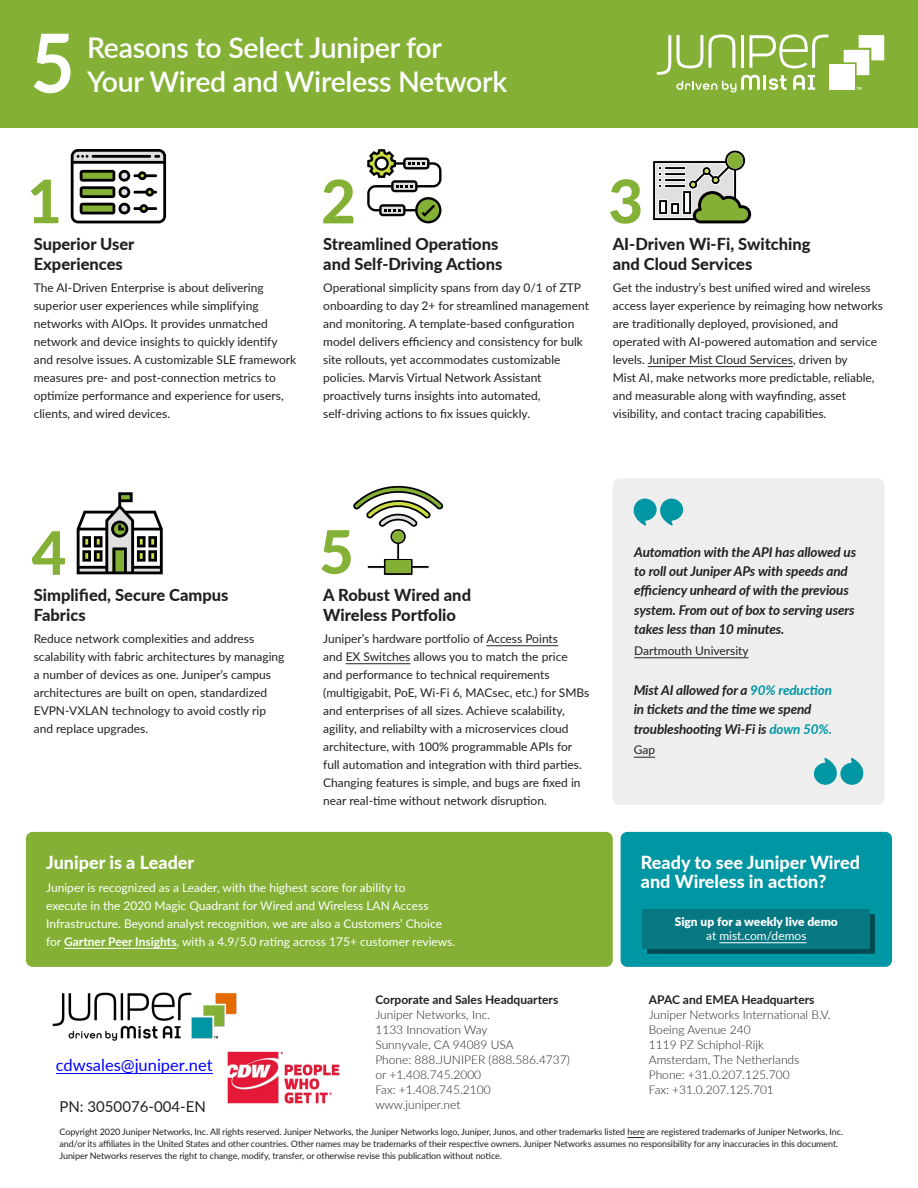
<style>
.page{position:relative;width:918px;height:1188px;background:#fff}
.page>*{position:absolute;margin:0;border:0;box-sizing:border-box;transform-origin:0 0}
.t1{font:800 60px "Lato";color:#84b135}
.t2{font:600 28.5px/34.2px "Lato";letter-spacing:-.01em;color:#fff}
.t3{font:800 18px/19.5px "Lato";color:#fff}
.t4{font:800 16.5px/19.5px "Lato";color:#212121}
.t5{font:16.5px "Lato";color:#00f}
.t6{font:15px "Lato";color:#212121}
.t7{font:italic 700 13.5px/19.5px "Lato";letter-spacing:-.01em;color:#212121}
.t8{font:12px/18px "Lato";color:#212121}
.t9{font:300 12px/15px "Lato";color:#212121}
.t10{font:12px/18px "Lato";color:#fff}
.t11{font:700 12px "Lato";color:#212121}
.t12{font:900 12px "Lato";color:#fff}
.t13{font:9px/12px "Lato";letter-spacing:-.01em;color:#212121}
.s1{font-weight:700}
.s2{color:#0096a3}
</style>
<div class="page">
<div style="left:0;top:0;width:918px;height:127px;background:#84b135"></div>
<svg style="left:34px;top:34px;width:37px;height:59px"></svg>
<svg style="left:844px;top:35px;width:40px;height:40px"></svg>
<div style="left:829px;top:64px;width:25px;height:26px;background:#fff"></div>
<svg style="left:657px;top:34px;width:171px;height:59px"></svg>
<img style="left:52px;top:992px;width:185px;height:49px">
<hr style="left:486px;top:645px;width:72px;height:1px;background:#212121">
<hr style="left:346px;top:663px;width:64px;height:1px;background:#212121">
<div style="left:26px;top:832px;width:587px;height:135px;background:#84b135;border-radius:7px"></div>
<hr style="left:64px;top:948px;width:113px;height:1px;background:#fff">
<div style="left:613px;top:478px;width:271px;height:327px;background:#eee;border-radius:7px"></div>
<svg style="left:634px;top:757px;width:21px;height:1px"></svg>
<svg style="left:633px;top:498px;width:50px;height:28px"></svg>
<svg style="left:814px;top:758px;width:50px;height:27px"></svg>
<hr style="left:634px;top:657px;width:115px;height:1px;background:#212121">
<svg style="left:628px;top:1137px;width:17px;height:1px"></svg>
<svg style="left:367px;top:149px;width:74px;height:74px"></svg>
<svg style="left:71px;top:149px;width:95px;height:74px"></svg>
<svg style="left:77px;top:492px;width:86px;height:82px"></svg>
<svg style="left:367px;top:543px;width:63px;height:33px"></svg>
<div style="left:386px;top:561px;width:25px;height:12px;background:#84b135"></div>
<svg style="left:353px;top:486px;width:91px;height:41px"></svg>
<div style="left:390px;top:529px;width:16px;height:15px;border:2px solid #000;border-radius:50%"></div>
<svg style="left:652px;top:150px;width:100px;height:73px"></svg>
<div style="left:392px;top:531px;width:12px;height:11px;background:#84b135;border-radius:50%"></div>
<div style="left:621px;top:832px;width:271px;height:135px;background:#0096a3;border-radius:7px"></div>
<div style="left:647px;top:914px;width:228px;height:40px;background:#004b51"></div>
<div style="left:643px;top:910px;width:227px;height:39px;background:#077781"></div>
<hr style="left:719px;top:942px;width:88px;height:1px;background:#fff">
<hr style="left:648px;top:366px;width:145px;height:1px;background:#212121">
<img style="left:216px;top:1040px;width:124px;height:64px">
<hr style="left:56px;top:1073px;width:157px;height:1px;background:#00f">
<h2 class="t2" style="left:87px;top:30px;width:422px">Reasons to Select Juniper for<br>Your Wired and Wireless Network</h2>
<h1 class="t1" style="left:27px;top:164px;width:36px">1</h1>
<h1 class="t1" style="left:321px;top:164px;width:36px">2</h1>
<h1 class="t1" style="left:608px;top:164px;width:36px">3</h1>
<h3 class="t4" style="left:34px;top:234px;width:102px">Superior User<br>Experiences</h3>
<p class="t8" style="left:34px;top:278px;width:264px">The AI-Driven Enterprise is about delivering superior user experiences while simplifying networks with AIOps. It provides unmatched network and device insights to quickly identify and resolve issues. A customizable SLE framework measures pre- and post-connection metrics to optimize performance and experience for users, clients, and wired devices.</p>
<h3 class="t4" style="left:323px;top:234px;width:181px">Streamlined Operations and Self-Driving Actions</h3>
<p class="t8" style="left:323px;top:278px;width:267px">Operational simplicity spans from day 0/1 of ZTP onboarding to day 2+ for streamlined management and monitoring. A template-based configuration model delivers efficiency and consistency for bulk site rollouts, yet accommodates customizable policies. Marvis Virtual Network Assistant proactively turns insights into automated, self-driving actions to fix issues quickly.</p>
<h3 class="t4" style="left:613px;top:234px;width:199px">AI-Driven Wi-Fi, Switching and Cloud Services</h3>
<p class="t8" style="left:613px;top:278px;width:272px">Get the industry’s best unified wired and wireless access layer experience by reimaging how networks are traditionally deployed, provisioned, and operated with AI-powered automation and service levels. Juniper Mist Cloud Services, driven by<br>Mist AI, make networks more predictable, reliable, and measurable along with wayfinding, asset visibility, and contact tracing capabilities.</p>
<h1 class="t1" style="left:32px;top:516px;width:36px">4</h1>
<h1 class="t1" style="left:319px;top:514px;width:36px">5</h1>
<h3 class="t4" style="left:34px;top:585px;width:196px">Simplified, Secure Campus<br>Fabrics</h3>
<p class="t8" style="left:34px;top:629px;width:252px">Reduce network complexities and address scalability with fabric architectures by managing a number of devices as one. Juniper’s campus architectures are built on open, standardized EVPN-VXLAN technology to avoid costly rip and replace upgrades.</p>
<h3 class="t4" style="left:323px;top:585px;width:149px">A Robust Wired and<br>Wireless Portfolio</h3>
<p class="t8" style="left:323px;top:629px;width:268px">Juniper’s hardware portfolio of Access Points<br>and EX Switches allows you to match the price and performance to technical requirements (multigigabit, PoE, Wi-Fi 6, MACsec, etc.) for SMBs and enterprises of all sizes. Achieve scalability, agility, and reliabilty with a microservices cloud architecture, with 100% programmable APIs for full automation and integration with third parties.<br>Changing features is simple, and bugs are fixed in near real-time without network disruption.</p>
<h3 class="t3" style="left:46px;top:852px;width:150px">Juniper is a Leader</h3>
<p class="t10" style="left:46px;top:878px;width:411px">Juniper is recognized as a Leader, with the highest score for ability to<br>execute in the 2020 Magic Quadrant for Wired and Wireless LAN Access Infrastructure. Beyond analyst recognition, we are also a Customers’ Choice for <span class="s1">Gartner Peer Insights</span>, with a 4.9/5.0 rating across 175+ customer reviews.</p>
<h3 class="t5" style="left:56px;top:1055px;width:158px">cdwsales@juniper.net</h3>
<p class="t6" style="left:60px;top:1097px;width:148px">PN: 3050076-004-EN</p>
<p class="t11" style="left:375px;top:992px;width:184px">Corporate and Sales Headquarters</p>
<p class="t9" style="left:375px;top:1007px;width:196px">Juniper Networks, Inc.<br>1133 Innovation Way<br>Sunnyvale, CA 94089 USA<br>Phone: 888.JUNIPER (888.586.4737) or +1.408.745.2000<br>Fax: +1.408.745.2100 www.juniper.net</p>
<p class="t7" style="left:634px;top:542px;width:223px">Automation with the API has allowed us to roll out Juniper APs with speeds and efficiency unheard of with the previous system. From out of box to serving users takes less than 10 minutes.</p>
<p class="t8" style="left:634px;top:641px;width:116px">Dartmouth University</p>
<p class="t7" style="left:634px;top:680px;width:200px">Mist AI allowed for a <span class="s2">90% reduction </span>in tickets and the time we spend troubleshooting Wi-Fi is <span class="s2">down 50%.</span></p>
<p class="t8" style="left:634px;top:741px;width:23px">Gap</p>
<h3 class="t3" style="left:641px;top:852px;width:221px">Ready to see Juniper Wired and Wireless in action?</h3>
<p class="t12" style="left:675px;top:915px;width:165px">Sign up for a weekly live demo</p>
<p class="t10" style="left:706px;top:926px;width:102px">at mist.com/demos</p>
<p class="t11" style="left:649px;top:992px;width:167px">APAC and EMEA Headquarters</p>
<p class="t9" style="left:649px;top:1007px;width:183px">Juniper Networks International B.V.<br>Boeing Avenue 240<br>1119 PZ Schiphol-Rijk<br>Amsterdam, The Netherlands<br>Phone: +31.0.207.125.700<br>Fax: +31.0.207.125.701</p>
<p class="t13" style="left:60px;top:1126px;width:785px">Copyright 2020 Juniper Networks, Inc. All rights reserved. Juniper Networks, the Juniper Networks logo, Juniper, Junos, and other trademarks listed here are registered trademarks of Juniper Networks, Inc. and/or its affiliates in the United States and other countries. Other names may be trademarks of their respective owners. Juniper Networks assumes no responsibility for any inaccuracies in this document.<br>Juniper Networks reserves the right to change, modify, transfer, or otherwise revise this publication without notice.</p>
</div>
